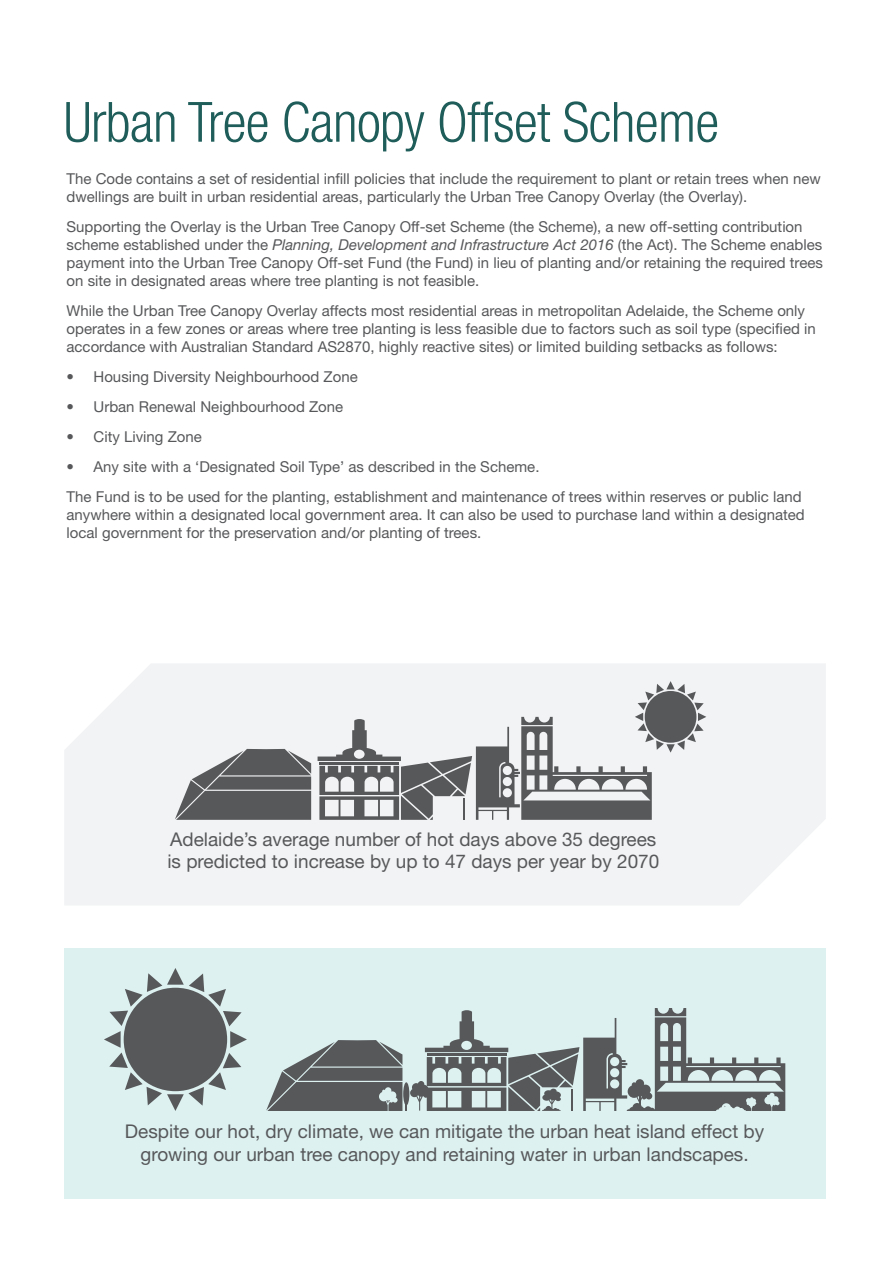
<style>
.page{position:relative;width:893px;height:1263px;background:#fff}
.page>*{position:absolute;margin:0;border:0;box-sizing:border-box;transform-origin:0 0}
.t1{font:300 condensed 55.5px "Helvetica Neue LT Std";letter-spacing:-.01em;color:#1e5d59}
.t2{font:18.9px/22.6px "Helvetica Neue LT Pro";color:#57585a}
.t3{font:15px/18px "Helvetica Neue LT Pro";color:#57585a}
.s1{font-style:italic}
</style>
<div class="page">
<div style="left:64px;top:664px;width:762px;height:241px;background:#f2f3f4"></div>
<svg style="left:175px;top:749px;width:136px;height:71px"></svg>
<svg style="left:318px;top:681px;width:388px;height:139px"></svg>
<div style="left:64px;top:949px;width:761px;height:250px;background:#ddf1f1"></div>
<svg style="left:266px;top:1008px;width:519px;height:103px"></svg>
<svg style="left:104px;top:968px;width:143px;height:143px"></svg>
<p class="t1" style="left:64px;top:90px;width:657px">Urban Tree Canopy Offset Scheme</p>
<p class="t3" style="left:67px;top:169px;width:756px">The Code contains a set of residential infill policies that include the requirement to plant or retain trees when new dwellings are built in urban residential areas, particularly the Urban Tree Canopy Overlay (the Overlay).</p>
<p class="t3" style="left:67px;top:217px;width:758px">Supporting the Overlay is the Urban Tree Canopy Off-set Scheme (the Scheme), a new off-setting contribution scheme established under the <span class="s1">Planning, Development and Infrastructure Act 2016</span> (the Act). The Scheme enables payment into the Urban Tree Canopy Off-set Fund (the Fund) in lieu of planting and/or retaining the required trees on site in designated areas where tree planting is not feasible.</p>
<p class="t3" style="left:67px;top:301px;width:751px">While the Urban Tree Canopy Overlay affects most residential areas in metropolitan Adelaide, the Scheme only operates in a few zones or areas where tree planting is less feasible due to factors such as soil type (specified in accordance with Australian Standard AS2870, highly reactive sites) or limited building setbacks as follows:</p>
<p class="t3" style="left:67px;top:367px;width:293px">• Housing Diversity Neighbourhood Zone</p>
<p class="t3" style="left:67px;top:397px;width:278px">• Urban Renewal Neighbourhood Zone</p>
<p class="t3" style="left:67px;top:427px;width:137px">• City Living Zone</p>
<p class="t3" style="left:67px;top:457px;width:474px">• Any site with a ‘Designated Soil Type’ as described in the Scheme.</p>
<p class="t3" style="left:67px;top:487px;width:740px">The Fund is to be used for the planting, establishment and maintenance of trees within reserves or public land anywhere within a designated local government area. It can also be used to purchase land within a designated local government for the preservation and/or planting of trees.</p>
<p class="t2" style="left:167px;top:827px;width:493px">Adelaide’s average number of hot days above 35 degrees is predicted to increase by up to 47 days per year by 2070</p>
<p class="t2" style="left:125px;top:1120px;width:641px;text-align:center">Despite our hot, dry climate, we can mitigate the urban heat island effect by growing our urban tree canopy and retaining water in urban landscapes.</p>
</div>
